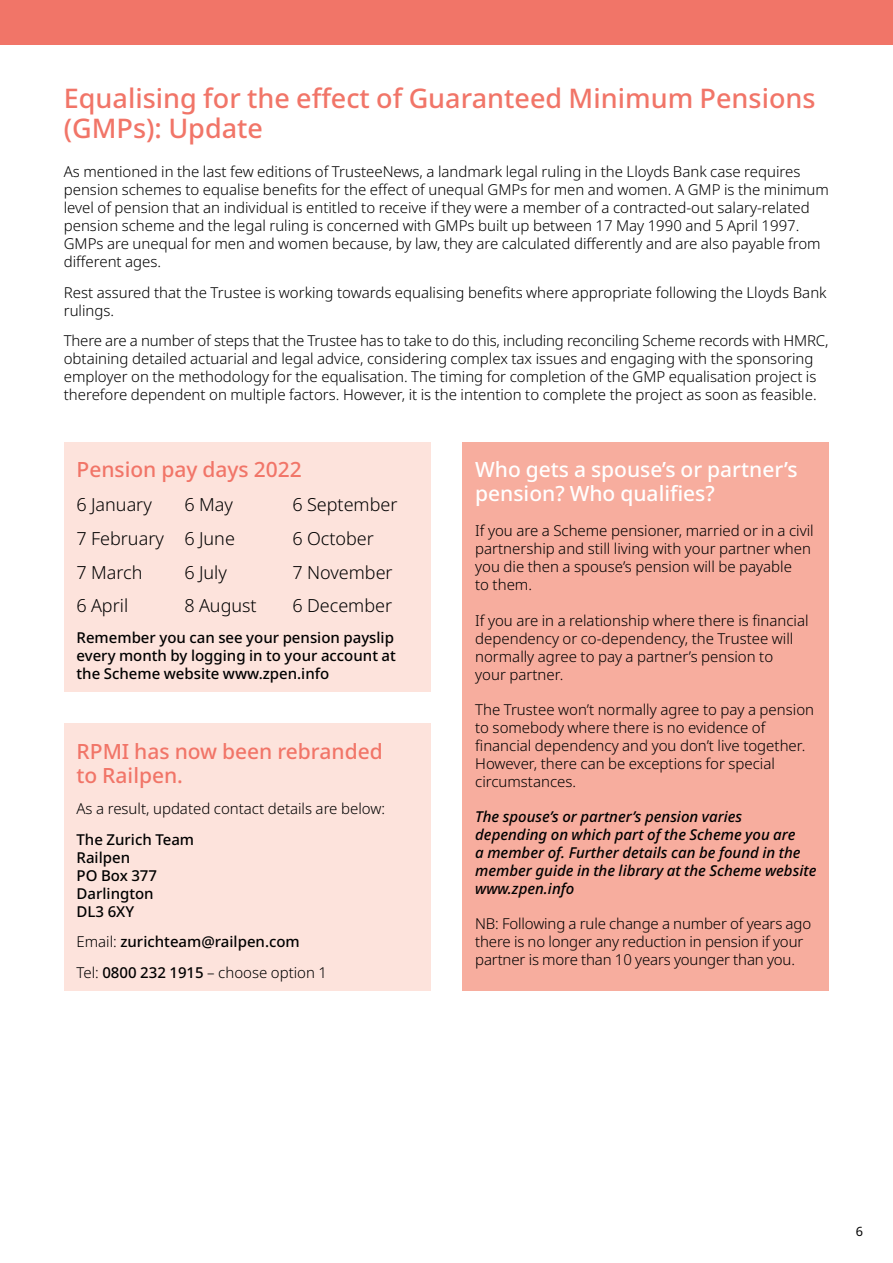
<style>
.page{position:relative;width:893px;height:1263px;background:#fff}
.page>*{position:absolute;margin:0;border:0;box-sizing:border-box;transform-origin:0 0}
.t1{font:500 27px/30px "Noto Sans";color:#f17568}
.t2{font:500 21px/24px "Noto Sans";color:#f17568}
.t3{font:500 21px/24px "Noto Sans";color:#fff}
.t4{font:300 18px "Noto Sans";color:#000}
.t5{font:300 15px/18px "Noto Sans";color:#000}
.t6{font:500 15px/18px "Noto Sans";color:#000}
.t7{font:italic 500 15px/18px "Noto Sans";color:#000}
.t8{font:12.75px "Noto Sans";color:#000}
.s1{font-weight:300}
</style>
<div class="page">
<div style="left:0;top:0;width:893px;height:45px;background:#f17568"></div>
<div style="left:64px;top:442px;width:367px;height:250px;background:#fde3dc"></div>
<div style="left:64px;top:724px;width:367px;height:267px;background:#fde3dc"></div>
<div style="left:462px;top:442px;width:367px;height:549px;background:#f7ad9e"></div>
<h1 class="t1" style="left:64px;top:83px;width:753px">Equalising for the effect of Guaranteed Minimum Pensions (GMPs): Update</h1>
<p class="t5" style="left:64px;top:163px;width:767px">As mentioned in the last few editions of TrusteeNews, a landmark legal ruling in the Lloyds Bank case requires pension schemes to equalise benefits for the effect of unequal GMPs for men and women. A GMP is the minimum level of pension that an individual is entitled to receive if they were a member of a contracted-out salary-related pension scheme and the legal ruling is concerned with GMPs built up between 17 May 1990 and 5 April 1997.<br>GMPs are unequal for men and women because, by law, they are calculated differently and are also payable from different ages.</p>
<p class="t5" style="left:64px;top:283px;width:764px">Rest assured that the Trustee is working towards equalising benefits where appropriate following the Lloyds Bank rulings.</p>
<p class="t5" style="left:64px;top:332px;width:766px">There are a number of steps that the Trustee has to take to do this, including reconciling Scheme records with HMRC, obtaining detailed actuarial and legal advice, considering complex tax issues and engaging with the sponsoring employer on the methodology for the equalisation. The timing for completion of the GMP equalisation project is therefore dependent on multiple factors. However, it is the intention to complete the project as soon as feasible.</p>
<h2 class="t2" style="left:77px;top:458px;width:227px">Pension pay days 2022</h2>
<p class="t4" style="left:77px;top:492px;width:77px">6 January</p>
<p class="t4" style="left:185px;top:492px;width:50px">6 May</p>
<p class="t4" style="left:293px;top:492px;width:106px">6 September</p>
<p class="t4" style="left:77px;top:526px;width:160px">7 February 6 June</p>
<p class="t4" style="left:293px;top:526px;width:83px">6 October</p>
<p class="t4" style="left:77px;top:559px;width:67px">7 March</p>
<p class="t4" style="left:185px;top:559px;width:44px">6 July</p>
<p class="t4" style="left:293px;top:559px;width:102px">7 November</p>
<p class="t4" style="left:77px;top:593px;width:53px">6 April</p>
<p class="t4" style="left:185px;top:593px;width:74px">8 August</p>
<p class="t4" style="left:293px;top:593px;width:101px">6 December</p>
<p class="t6" style="left:77px;top:629px;width:321px">Remember you can see your pension payslip every month by logging in to your account at the Scheme website www.zpen.info</p>
<h2 class="t2" style="left:77px;top:740px;width:308px">RPMI has now been rebranded to Railpen.</h2>
<p class="t5" style="left:77px;top:800px;width:310px">As a result, updated contact details are below:</p>
<p class="t6" style="left:77px;top:830px;width:119px">The Zurich Team<br>Railpen<br>PO Box 377<br>Darlington<br>DL3 6XY</p>
<p class="t6" style="left:77px;top:927px;width:252px;line-height:30.8px"><span class="s1">Email:</span> zurichteam@railpen.com<br><span class="s1">Tel:</span> 0800 232 1915 <span class="s1">– choose option 1</span></p>
<h2 class="t3" style="left:475px;top:458px;width:324px">Who gets a spouse’s or partner’s pension? Who qualifies?</h2>
<p class="t5" style="left:475px;top:522px;width:340px">If you are a Scheme pensioner, married or in a civil partnership and still living with your partner when you die then a spouse’s pension will be payable<br>to them.</p>
<p class="t5" style="left:475px;top:611px;width:335px">If you are in a relationship where there is financial dependency or co-dependency, the Trustee will normally agree to pay a partner’s pension to<br>your partner.</p>
<p class="t5" style="left:475px;top:700px;width:340px">The Trustee won’t normally agree to pay a pension to somebody where there is no evidence of financial dependency and you don’t live together.<br>However, there can be exceptions for special circumstances.</p>
<p class="t7" style="left:475px;top:807px;width:343px">The spouse’s or partner’s pension varies depending on which part of the Scheme you are<br>a member of. Further details can be found in the member guide in the library at the Scheme website www.zpen.info</p>
<p class="t5" style="left:475px;top:914px;width:337px">NB: Following a rule change a number of years ago there is no longer any reduction in pension if your partner is more than 10 years younger than you.</p>
<p class="t8" style="left:856px;top:1222px;width:9px">6</p>
</div>
